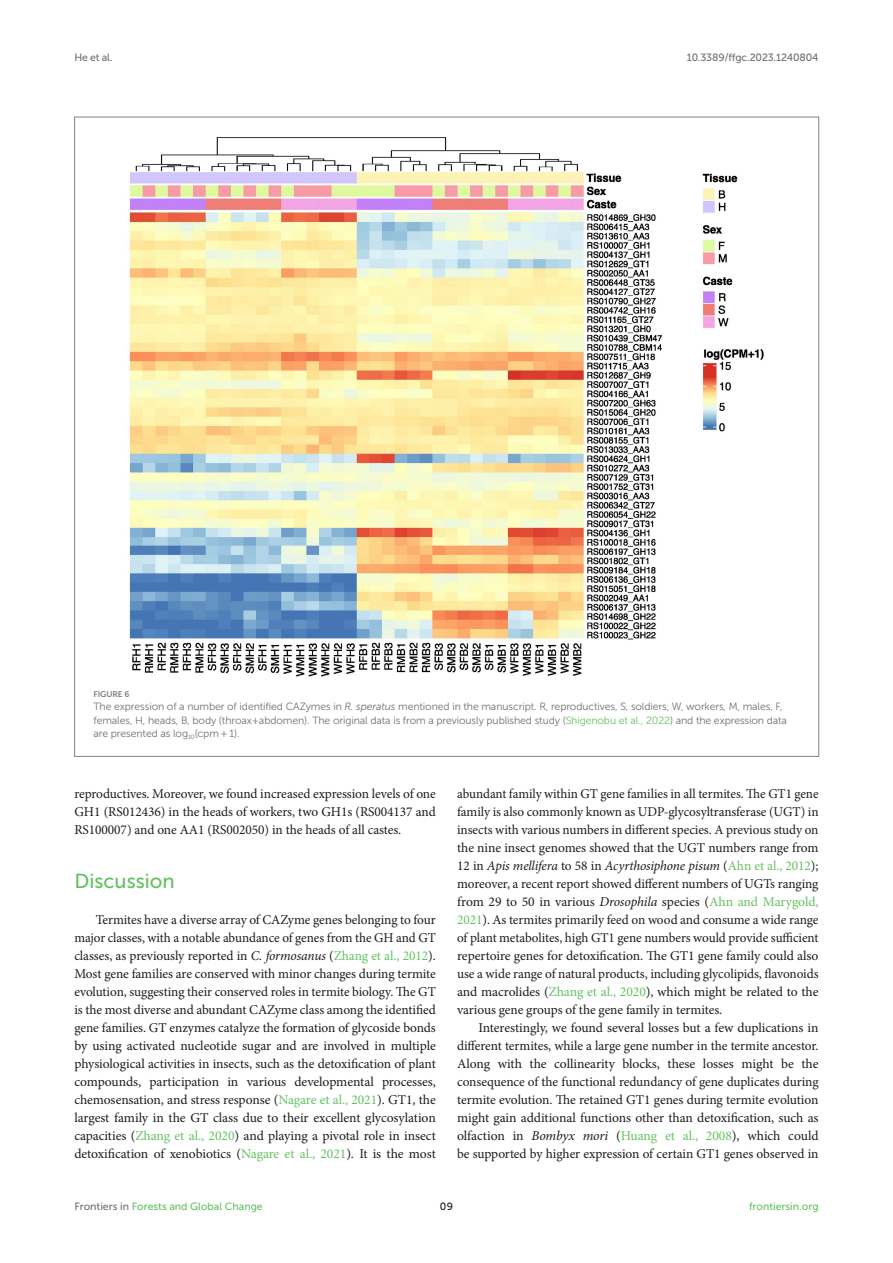
<style>
.page{position:relative;width:893px;height:1263px;background:#fff}
.page>*{position:absolute;margin:0;border:0;box-sizing:border-box;transform-origin:0 0}
.HEAD_1{font:20.25px "Museo Sans 500";color:#65c161}
.TEXT_FLUSH{font:13.5px/18px "Minion Pro";letter-spacing:-.005em;color:#1b1c1b;text-align:justify}
.TEXT{font:13.5px/18px "Minion Pro";letter-spacing:-.005em;color:#1b1c1b;text-align:justify}
.FIG_LEG{font:10.5px/13.5px "Museo Sans 300";letter-spacing:-.01em;color:#706f70}
.t1{font:10.5px "Museo Sans 500";color:#65c161}
.t2{font:10.5px "Museo Sans 500";letter-spacing:-.015em;color:#706f70}
.t3{font:10.5px "Museo Sans 500";color:#1b1c1b}
.FIG_HD{font:8.25px "Museo Sans 700";letter-spacing:-.01em;color:#7e7f7f}
.s1{font-style:italic}
.s2{color:#65c161}
.s3{color:#706f70}
</style>
<div class="page">
<img style="left:129px;top:137px;width:635px;height:540px">
<p class="t2" style="left:74px;top:51px;width:40px">He et al.</p>
<p class="t2" style="left:687px;top:51px;width:133px">10.3389/ffgc.2023.1240804</p>
<p class="FIG_HD" style="left:94px;top:689px;width:37px">FIGURE 6</p>
<p class="FIG_LEG" style="left:94px;top:700px;width:695px">The expression of a number of identified CAZymes in <span class="s1">R. speratus</span> mentioned in the manuscript. R, reproductives, S, soldiers, W, workers, M, males, F, females, H, heads, B, body (throax+abdomen). The original data is from a previously published study (<span class="s2">Shigenobu et al., 2022</span>) and the expression data are presented as log<sub>10</sub>(cpm + 1).</p>
<p class="TEXT" style="left:74px;top:785px;width:363px">reproductives. Moreover, we found increased expression levels of one GH1 (RS012436) in the heads of workers, two GH1s (RS004137 and RS100007) and one AA1 (RS002050) in the heads of all castes.</p>
<p class="HEAD_1" style="left:74px;top:870px;width:102px">Discussion</p>
<p class="TEXT_FLUSH" style="left:74px;top:911px;width:363px;text-indent:21px">Termites have a diverse array of CAZyme genes belonging to four major classes, with a notable abundance of genes from the GH and GT classes, as previously reported in <span class="s1">C. formosanus</span> (<span class="s2">Zhang et al., 2012</span>).<br>Most gene families are conserved with minor changes during termite evolution, suggesting their conserved roles in termite biology. The GT is the most diverse and abundant CAZyme class among the identified gene families. GT enzymes catalyze the formation of glycoside bonds by using activated nucleotide sugar and are involved in multiple physiological activities in insects, such as the detoxification of plant compounds, participation in various developmental processes, chemosensation, and stress response (<span class="s2">Nagare et al., 2021</span>). GT1, the largest family in the GT class due to their excellent glycosylation capacities (<span class="s2">Zhang et al., 2020</span>) and playing a pivotal role in insect detoxification of xenobiotics (<span class="s2">Nagare et al., 2021</span>). It is the most</p>
<p class="TEXT_FLUSH" style="left:457px;top:785px;width:363px">abundant family within GT gene families in all termites. The GT1 gene family is also commonly known as UDP-glycosyltransferase (UGT) in insects with various numbers in different species. A previous study on the nine insect genomes showed that the UGT numbers range from 12 in <span class="s1">Apis mellifera</span> to 58 in <span class="s1">Acyrthosiphone pisum</span> (<span class="s2">Ahn et al., 2012</span>); moreover, a recent report showed different numbers of UGTs ranging from 29 to 50 in various <span class="s1">Drosophila</span> species (<span class="s2">Ahn and Marygold, 2021</span>). As termites primarily feed on wood and consume a wide range of plant metabolites, high GT1 gene numbers would provide sufficient repertoire genes for detoxification. The GT1 gene family could also use a wide range of natural products, including glycolipids, flavonoids and macrolides (<span class="s2">Zhang et al., 2020</span>), which might be related to the various gene groups of the gene family in termites.</p>
<p class="TEXT" style="left:457px;top:1019px;width:363px;text-indent:21px">Interestingly, we found several losses but a few duplications in different termites, while a large gene number in the termite ancestor.<br>Along with the collinearity blocks, these losses might be the consequence of the functional redundancy of gene duplicates during termite evolution. The retained GT1 genes during termite evolution might gain additional functions other than detoxification, such as olfaction in <span class="s1">Bombyx mori</span> (<span class="s2">Huang et al., 2008</span>), which could be supported by higher expression of certain GT1 genes observed in</p>
<p class="t1" style="left:74px;top:1200px;width:190px"><span class="s3">Frontiers in</span> Forests and Global Change</p>
<p class="t3" style="left:440px;top:1200px;width:15px">09</p>
<p class="t1" style="left:749px;top:1200px;width:71px">frontiersin.org</p>
</div>
